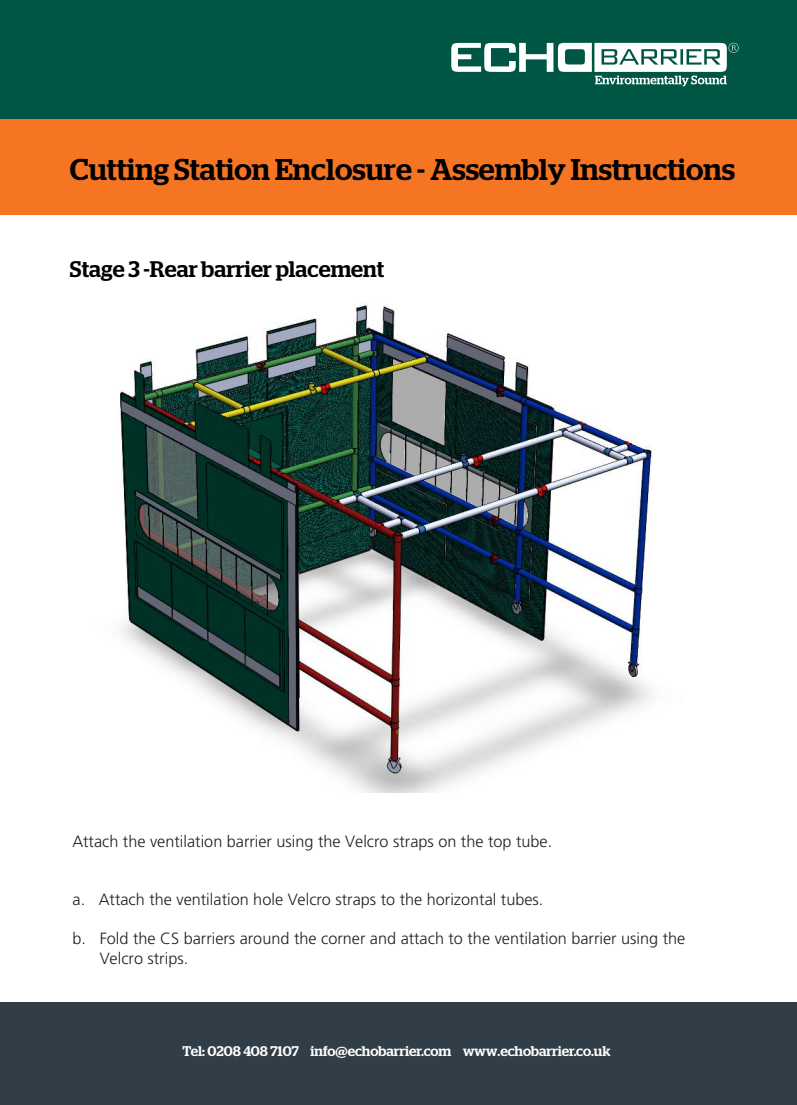
<style>
.page{position:relative;width:797px;height:1105px;background:#fff}
.page>*{position:absolute;margin:0;border:0;box-sizing:border-box;transform-origin:0 0}
.t1{font:500 30px "Stag";color:#000001}
.t2{font:500 22.5px "Stag";color:#000001}
.t3{font:300 16.25px/19.5px "Frutiger LT Std";color:#231f20}
.t4{font:500 14px "Stag";color:#fff}
</style>
<div class="page">
<div style="left:0;top:0;width:797px;height:122px;background:#005645"></div>
<svg style="left:451px;top:43px;width:287px;height:43px"></svg>
<div style="left:0;top:119px;width:797px;height:96px;background:#f57523"></div>
<div style="left:0;top:1003px;width:797px;height:102px;background:#313e48"></div>
<img style="left:120px;top:304px;width:532px;height:489px">
<h1 class="t1" style="left:70px;top:158px;width:666px">Cutting Station Enclosure - Assembly Instructions</h1>
<h2 class="t2" style="left:70px;top:261px;width:316px">Stage 3 -Rear barrier placement</h2>
<p class="t3" style="left:72px;top:831px;width:481px">Attach the ventilation barrier using the Velcro straps on the top tube.</p>
<p class="t3" style="left:73px;top:890px;width:472px">a. Attach the ventilation hole Velcro straps to the horizontal tubes.</p>
<p class="t3" style="left:100px;top:929px;width:587px;text-indent:-27px">b. Fold the CS barriers around the corner and attach to the ventilation barrier using the<br>Velcro strips.</p>
<p class="t4" style="left:182px;top:1046px;width:429px">Tel: 0208 408 7107 info@echobarrier.com www.echobarrier.co.uk</p>
</div>
